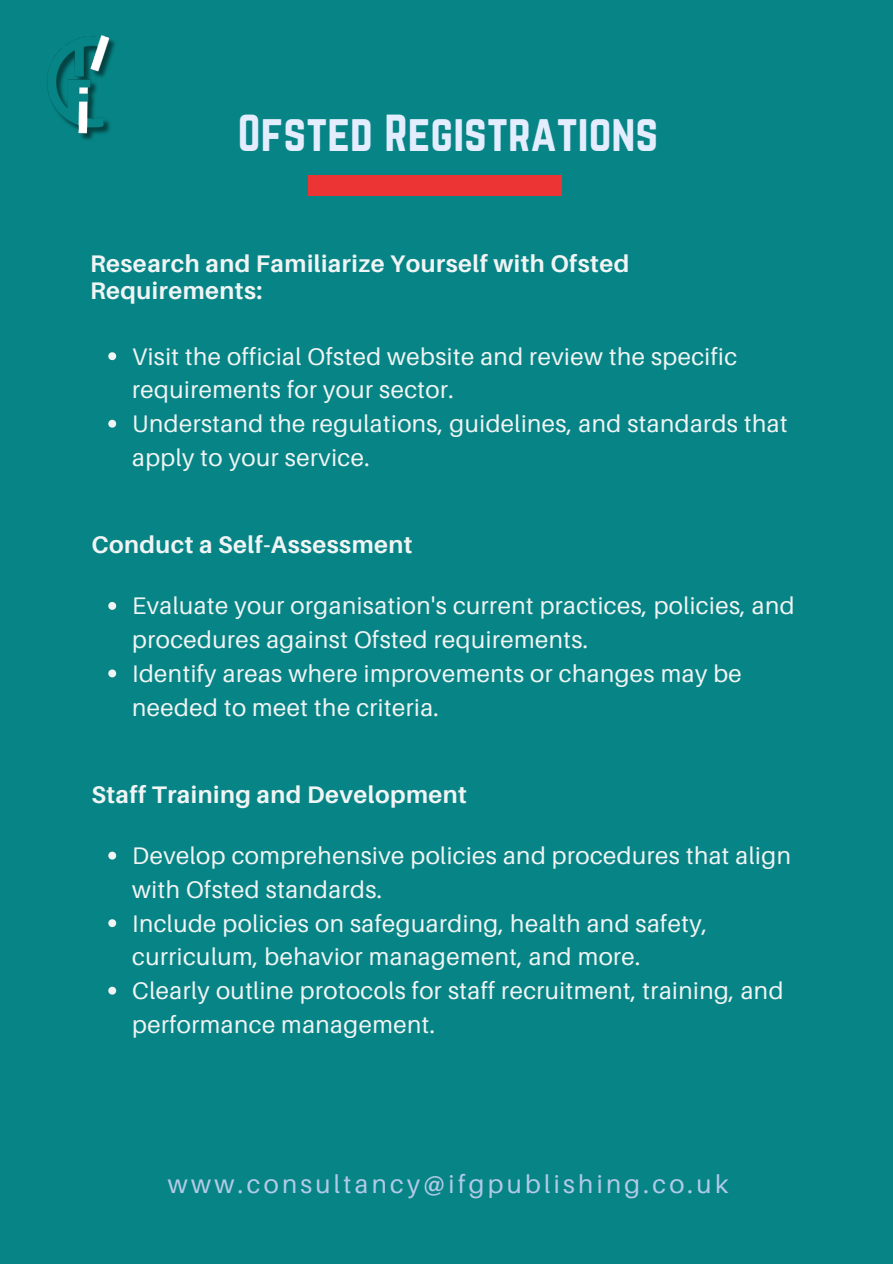
<style>
.page{position:relative;width:893px;height:1264px;background:#fff}
.page>*{position:absolute;margin:0;border:0;box-sizing:border-box;transform-origin:0 0}
.t1{font:45.45px "Norwester";color:#e3edfd}
.t2{font:25.5px "Aileron";letter-spacing:.13em;color:#b3cae8}
.t3{font:24px/33.8px "Aileron";letter-spacing:.02em;color:#f1f4f4}
.t4{font:700 24px/27px "Aileron";letter-spacing:.02em;color:#f1f4f4}
</style>
<div class="page">
<div style="left:0;top:0;width:892px;height:1263px;background:#078586"></div>
<div style="left:308px;top:176px;width:254px;height:20px;background:#ed3434"></div>
<img style="left:47px;top:35px;width:68px;height:105px">
<svg style="left:108px;top:352px;width:8px;height:8px"></svg>
<svg style="left:108px;top:420px;width:8px;height:7px"></svg>
<svg style="left:108px;top:602px;width:8px;height:8px"></svg>
<svg style="left:108px;top:669px;width:8px;height:8px"></svg>
<svg style="left:108px;top:851px;width:8px;height:8px"></svg>
<svg style="left:108px;top:919px;width:8px;height:8px"></svg>
<svg style="left:108px;top:986px;width:8px;height:8px"></svg>
<p class="t1" style="left:238px;top:105px;width:422px">Ofsted Registrations</p>
<p class="t4" style="left:90px;top:250px;width:540px">Research and Familiarize Yourself with Ofsted<br>Requirements:</p>
<p class="t3" style="left:132px;top:339px;width:606px">Visit the official Ofsted website and review the specific requirements for your sector.</p>
<p class="t3" style="left:132px;top:406px;width:656px">Understand the regulations, guidelines, and standards that apply to your service.</p>
<p class="t4" style="left:91px;top:531px;width:322px">Conduct a Self-Assessment</p>
<p class="t3" style="left:132px;top:588px;width:664px">Evaluate your organisation's current practices, policies, and procedures against Ofsted requirements.</p>
<p class="t3" style="left:132px;top:656px;width:611px">Identify areas where improvements or changes may be needed to meet the criteria.</p>
<p class="t4" style="left:91px;top:780px;width:377px">Staff Training and Development</p>
<p class="t3" style="left:132px;top:838px;width:660px">Develop comprehensive policies and procedures that align with Ofsted standards.</p>
<p class="t3" style="left:132px;top:905px;width:576px">Include policies on safeguarding, health and safety, curriculum, behavior management, and more.</p>
<p class="t3" style="left:132px;top:973px;width:652px">Clearly outline protocols for staff recruitment, training, and performance management.</p>
<p class="t2" style="left:168px;top:1168px;width:562px">www.consultancy@ifgpublishing.co.uk</p>
</div>
